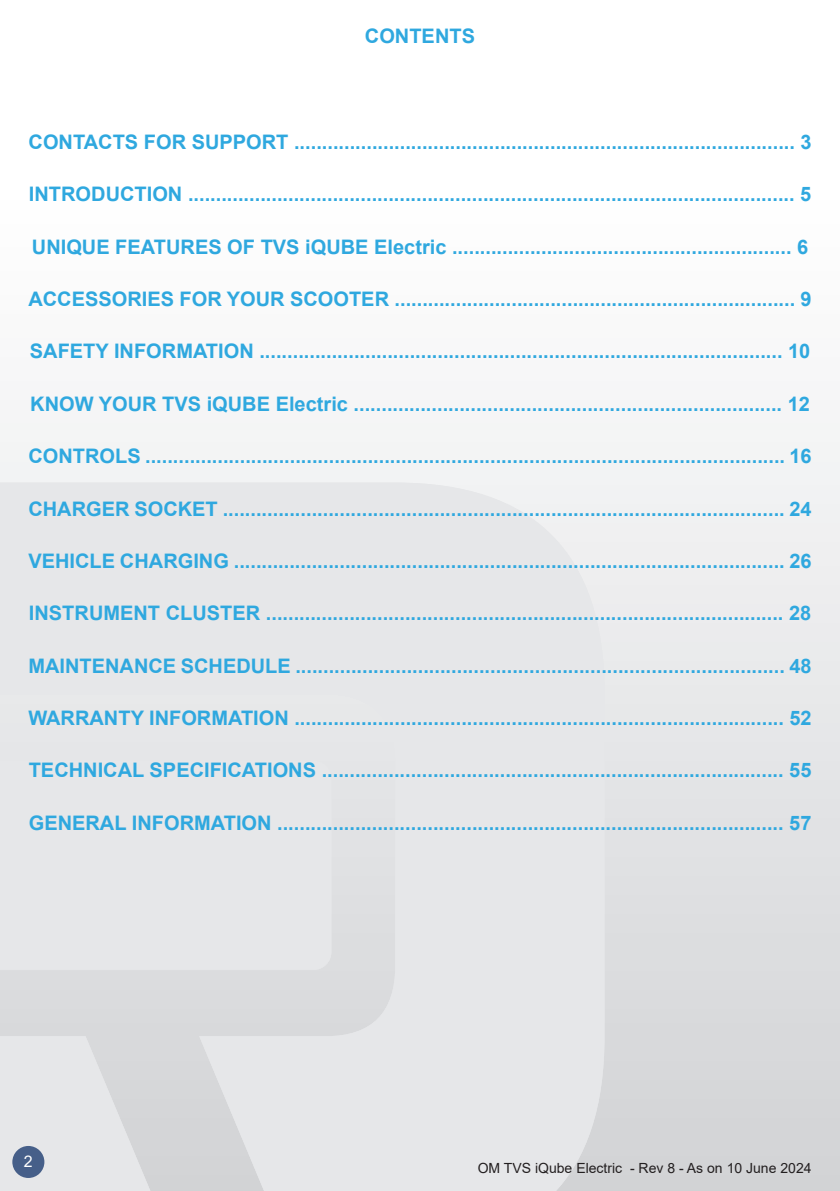
<style>
.page{position:relative;width:840px;height:1191px;background:#fff}
.page>*{position:absolute;margin:0;border:0;box-sizing:border-box;transform-origin:0 0}
.t1{font:700 20px "Arial";color:#2fa8df}
.t2{font:16px "Arial";color:#fff}
.t3{font:14px "Arial";color:#231f20}
</style>
<div class="page">
<div style="left:0;top:0;width:839px;height:1191px;background:linear-gradient(to bottom,#fff,#d2d4d6)"></div>
<svg style="left:0;top:482px;width:604px;height:709px;background:#e4e5e7"></svg>
<div style="left:0;top:760px;width:331px;height:210px;background:#e6e7e9"></div>
<div style="left:12px;top:1146px;width:32px;height:32px;background:#465f89;border-radius:50%"></div>
<p class="t1" style="left:365px;top:22px;width:111px">CONTENTS</p>
<p class="t1" style="left:29px;top:128px;width:784px">CONTACTS FOR SUPPORT .......................................................................................... 3</p>
<p class="t1" style="left:29px;top:180px;width:783px">INTRODUCTION ............................................................................................................. 5</p>
<p class="t1" style="left:32px;top:232px;width:777px">UNIQUE FEATURES OF TVS iQUBE Electric ............................................................. 6</p>
<p class="t1" style="left:28px;top:285px;width:784px">ACCESSORIES FOR YOUR SCOOTER ........................................................................ 9</p>
<p class="t1" style="left:30px;top:337px;width:781px">SAFETY INFORMATION .............................................................................................. 10</p>
<p class="t1" style="left:30px;top:390px;width:780px">KNOW YOUR TVS iQUBE Electric ............................................................................. 12</p>
<p class="t1" style="left:28px;top:442px;width:784px">CONTROLS ................................................................................................................... 16</p>
<p class="t1" style="left:28px;top:494px;width:784px">CHARGER SOCKET ..................................................................................................... 24</p>
<p class="t1" style="left:28px;top:547px;width:784px">VEHICLE CHARGING ................................................................................................... 26</p>
<p class="t1" style="left:29px;top:599px;width:783px">INSTRUMENT CLUSTER ............................................................................................. 28</p>
<p class="t1" style="left:28px;top:651px;width:784px">MAINTENANCE SCHEDULE ........................................................................................ 48</p>
<p class="t1" style="left:28px;top:704px;width:784px">WARRANTY INFORMATION ........................................................................................ 52</p>
<p class="t1" style="left:29px;top:756px;width:783px">TECHNICAL SPECIFICATIONS ................................................................................... 55</p>
<p class="t1" style="left:29px;top:808px;width:783px">GENERAL INFORMATION ........................................................................................... 57</p>
<p class="t2" style="left:24px;top:1150px;width:10px">2</p>
<p class="t3" style="left:477px;top:1158px;width:335px">OM TVS iQube Electric - Rev 8 - As on 10 June 2024</p>
</div>
